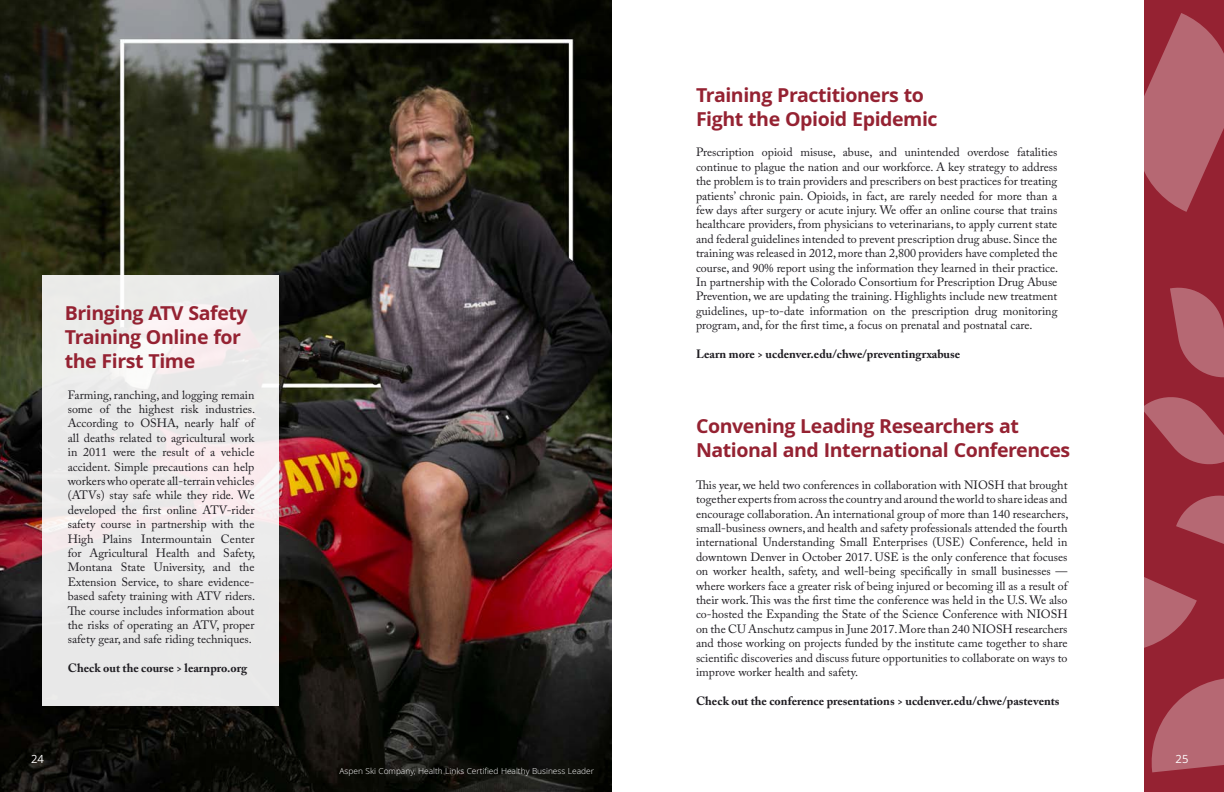
<style>
.page{position:relative;width:1224px;height:792px;background:#fff}
.page>*{position:absolute;margin:0;border:0;box-sizing:border-box;transform-origin:0 0}
.t1{font:700 21px/24px "Khula";letter-spacing:-.02em;color:#952232}
.t2{font:12px/14.4px "Adobe Caslon Pro";color:#1e1c21;text-align:justify}
.t3{font:700 12px "Adobe Caslon Pro";color:#1e1c21}
.t4{font:12px "Khula";color:#fff}
.t5{font:300 9px "Khula";color:#fff}
</style>
<div class="page">
<img style="left:0;top:0;width:612px;height:792px">
<svg style="left:1145px;top:0;width:79px;height:792px"></svg>
<svg style="left:1145px;top:13px;width:79px;height:776px;background:#a94d5a"></svg>
<svg style="left:1145px;top:164px;width:79px;height:476px;background:#9f3847"></svg>
<svg style="left:42px;top:275px;width:237px;height:430px;background:#eceaea"></svg>
<h1 class="t1" style="left:65px;top:301px;width:185px">Bringing ATV Safety<br>Training Online for the First Time</h1>
<p class="t2" style="left:68px;top:387px;width:189px">Farming, ranching, and logging remain some of the highest risk industries.<br>According to OSHA, nearly half of all deaths related to agricultural work in 2011 were the result of a vehicle accident. Simple precautions can help workers who operate all-terrain vehicles (ATVs) stay safe while they ride. We developed the first online ATV-rider safety course in partnership with the High Plains Intermountain Center for Agricultural Health and Safety, Montana State University, and the Extension Service, to share evidence&shy;based safety training with ATV riders.<br>The course includes information about the risks of operating an ATV, proper safety gear, and safe riding techniques.</p>
<p class="t3" style="left:68px;top:661px;width:181px">Check out the course &gt; learnpro.org</p>
<h1 class="t1" style="left:696px;top:83px;width:243px">Training Practitioners to<br>Fight the Opioid Epidemic</h1>
<p class="t2" style="left:696px;top:145px;width:364px">Prescription opioid misuse, abuse, and unintended overdose fatalities continue to plague the nation and our workforce. A key strategy to address the problem is to train providers and prescribers on best practices for treating patients’ chronic pain. Opioids, in fact, are rarely needed for more than a few days after surgery or acute injury. We offer an online course that trains healthcare providers, from physicians to veterinarians, to apply current state and federal guidelines intended to prevent prescription drug abuse. Since the training was released in 2012, more than 2,800 providers have completed the course, and 90% report using the information they learned in their practice.<br>In partnership with the Colorado Consortium for Prescription Drug Abuse Prevention, we are updating the training. Highlights include new treatment guidelines, up-to-date information on the prescription drug monitoring program, and, for the first time, a focus on prenatal and postnatal care.</p>
<p class="t3" style="left:696px;top:347px;width:266px">Learn more &gt; ucdenver.edu/chwe/preventingrxabuse</p>
<h1 class="t1" style="left:696px;top:414px;width:376px">Convening Leading Researchers at<br>National and International Conferences</h1>
<p class="t2" style="left:696px;top:477px;width:374px">This year, we held two conferences in collaboration with NIOSH that brought together experts from across the country and around the world to share ideas and encourage collaboration. An international group of more than 140 researchers, small-business owners, and health and safety professionals attended the fourth international Understanding Small Enterprises (USE) Conference, held in downtown Denver in October 2017. USE is the only conference that focuses on worker health, safety, and well-being specifically in small businesses — where workers face a greater risk of being injured or becoming ill as a result of their work. This was the first time the conference was held in the U.S. We also co-hosted the Expanding the State of the Science Conference with NIOSH on the CU Anschutz campus in June 2017. More than 240 NIOSH researchers and those working on projects funded by the institute came together to share scientific discoveries and discuss future opportunities to collaborate on ways to improve worker health and safety.</p>
<p class="t3" style="left:696px;top:694px;width:365px">Check out the conference presentations &gt; ucdenver.edu/chwe/pastevents</p>
<p class="t4" style="left:31px;top:752px;width:14px">24</p>
<p class="t4" style="left:1176px;top:752px;width:14px">25</p>
<p class="t5" style="left:340px;top:765px;width:256px">Aspen Ski Company, Health Links Certified Healthy Business Leader</p>
</div>
